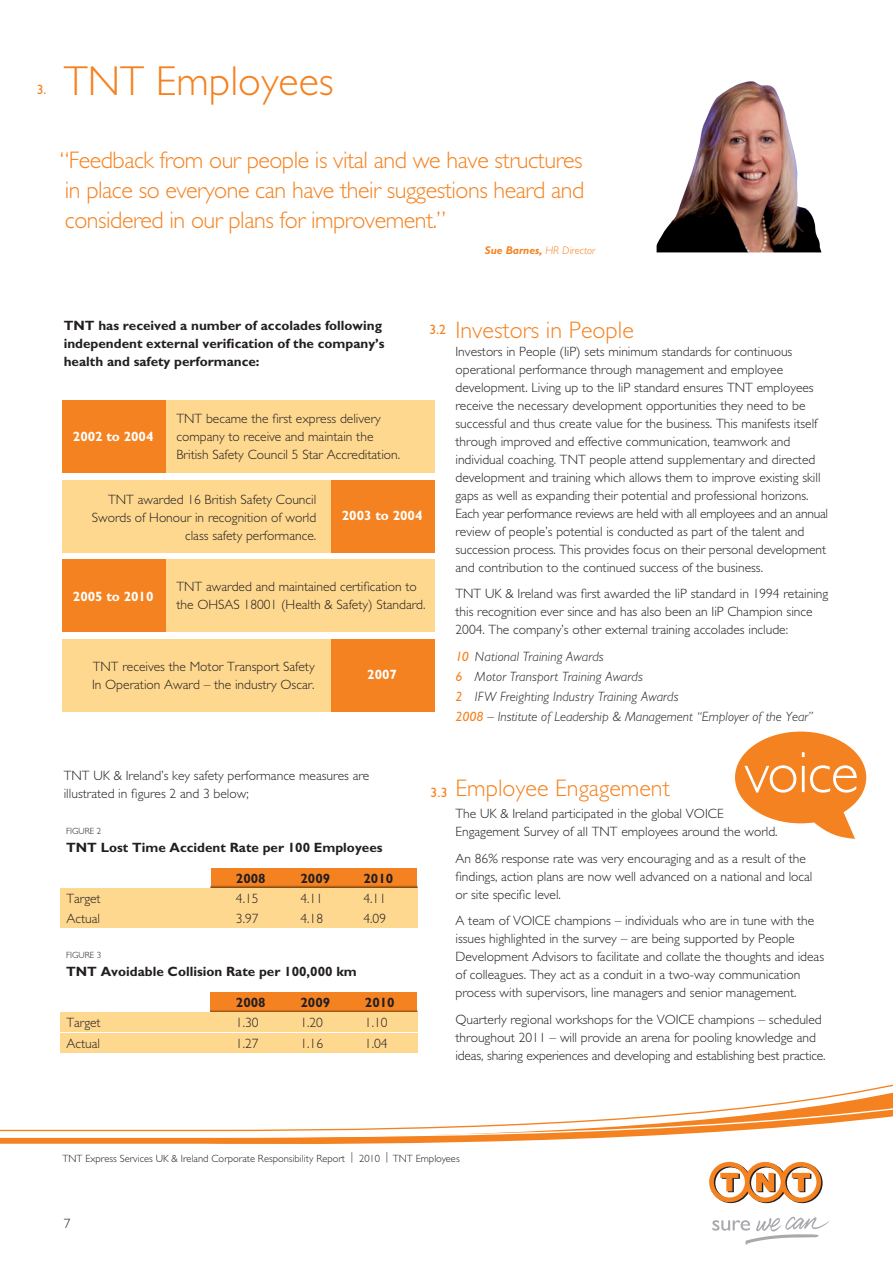
<style>
.page{position:relative;width:893px;height:1263px;background:#fff}
.page>*{position:absolute;margin:0;border:0;box-sizing:border-box;transform-origin:0 0}
.t1{font:300 42px "Gill Sans";color:#f58220}
.t2{font:300 24px/30px "Gill Sans";letter-spacing:-.02em;color:#f58220;text-align:justify}
.t3{font:300 24px "Gill Sans";color:#f58220}
.t4{font:300 13.5px/18px "Gill Sans";color:#231f20}
.t5{font:700 13.5px/18px "Gill Sans";color:#231f20}
.t6{font:italic 300 13.5px/20.1px "Gill Sans";letter-spacing:.005em;color:#231f20}
.t7{font:700 13.5px "Gill Sans";color:#fff}
.t8{font:13.5px "Gill Sans";color:#f58220}
.t9{font:italic 700 11.25px "Gill Sans";color:#f58220}
.t10{font:300 10.5px "Gill Sans";color:#231f20}
.t11{font:300 9px "Gill Sans";color:#231f20}
.s1{font-weight:300}
.s2{font-weight:400;color:#f58220}
</style>
<div class="page">
<svg style="left:735px;top:731px;width:132px;height:108px"></svg>
<div style="left:61px;top:1033px;width:357px;height:19px;background:#fed88f"></div>
<svg style="left:712px;top:1217px;width:117px;height:27px"></svg>
<svg style="left:709px;top:1162px;width:114px;height:41px"></svg>
<div style="left:61px;top:909px;width:357px;height:19px;background:#fed88f"></div>
<div style="left:61px;top:889px;width:357px;height:19px;background:#fed88f"></div>
<div style="left:211px;top:868px;width:206px;height:19px;background:#f58220"></div>
<div style="left:61px;top:1013px;width:357px;height:19px;background:#fed88f"></div>
<div style="left:211px;top:992px;width:206px;height:20px;background:#f58220"></div>
<div style="left:101px;top:401px;width:334px;height:72px;background:#fed88f"></div>
<div style="left:62px;top:401px;width:104px;height:72px;background:#f58220"></div>
<div style="left:62px;top:480px;width:334px;height:72px;background:#fed88f"></div>
<div style="left:331px;top:480px;width:104px;height:72px;background:#f58220"></div>
<div style="left:101px;top:560px;width:334px;height:72px;background:#fed88f"></div>
<div style="left:62px;top:560px;width:104px;height:72px;background:#f58220"></div>
<div style="left:62px;top:639px;width:334px;height:72px;background:#fed88f"></div>
<div style="left:331px;top:639px;width:104px;height:72px;background:#f58220"></div>
<img style="left:657px;top:81px;width:164px;height:171px">
<svg style="left:0;top:1137px;width:619px;height:6px;background:#f69c4e"></svg>
<svg style="left:0;top:1084px;width:893px;height:53px"></svg>
<p class="t8" style="left:37px;top:82px;width:11px">3.</p>
<h1 class="t1" style="left:64px;top:58px;width:271px">TNT Employees</h1>
<h2 class="t2" style="left:60px;top:145px;width:526px">“Feedback from our people is vital and we have structures in place so everyone can have their suggestions heard and considered in our plans for improvement.”</h2>
<p class="t9" style="left:485px;top:244px;width:112px">Sue Barnes, <span class="s1">HR Director</span></p>
<p class="t5" style="left:64px;top:317px;width:322px">TNT has received a number of accolades following independent external verification of the company’s health and safety performance:</p>
<p class="t8" style="left:429px;top:321px;width:18px">3.2</p>
<p class="t4" style="left:176px;top:409px;width:225px">TNT became the first express delivery company to receive and maintain the<br>British Safety Council 5 Star Accreditation.</p>
<p class="t4" style="left:92px;top:490px;width:226px;text-align:right">TNT awarded 16 British Safety Council<br>Swords of Honour in recognition of world class safety performance.</p>
<p class="t7" style="left:73px;top:428px;width:82px">2002 to 2004</p>
<p class="t7" style="left:342px;top:508px;width:82px">2003 to 2004</p>
<p class="t7" style="left:73px;top:588px;width:82px">2005 to 2010</p>
<p class="t4" style="left:176px;top:578px;width:251px">TNT awarded and maintained certification to the OHSAS 18001 (Health &amp; Safety) Standard.</p>
<p class="t4" style="left:92px;top:658px;width:224px">TNT receives the Motor Transport Safety<br>In Operation Award – the industry Oscar.</p>
<p class="t7" style="left:367px;top:667px;width:31px">2007</p>
<h2 class="t3" style="left:455px;top:316px;width:180px">Investors in People</h2>
<p class="t4" style="left:455px;top:343px;width:374px">Investors in People (IiP) sets minimum standards for continuous operational performance through management and employee development. Living up to the IiP standard ensures TNT employees receive the necessary development opportunities they need to be successful and thus create value for the business. This manifests itself through improved and effective communication, teamwork and individual coaching. TNT people attend supplementary and directed development and training which allows them to improve existing skill gaps as well as expanding their potential and professional horizons.<br>Each year performance reviews are held with all employees and an annual review of people’s potential is conducted as part of the talent and succession process. This provides focus on their personal development and contribution to the continued success of the business.</p>
<p class="t4" style="left:455px;top:585px;width:374px">TNT UK &amp; Ireland was first awarded the IiP standard in 1994 retaining this recognition ever since and has also been an IiP Champion since<br>2004. The company’s other external training accolades include:</p>
<p class="t6" style="left:455px;top:647px;width:359px"><span class="s2">10</span> National Training Awards<br><span class="s2">6</span> Motor Transport Training Awards<br><span class="s2">2</span> IFW Freighting Industry Training Awards<br><span class="s2">2008</span> – Institute of Leadership &amp; Management “Employer of the Year”</p>
<p class="t4" style="left:64px;top:767px;width:307px">TNT UK &amp; Ireland’s key safety performance measures are illustrated in figures 2 and 3 below;</p>
<p class="t11" style="left:66px;top:826px;width:37px">FIGURE 2</p>
<p class="t5" style="left:66px;top:838px;width:318px">TNT Lost Time Accident Rate per 100 Employees</p>
<p class="t5" style="left:236px;top:869px;width:31px">2008</p>
<p class="t5" style="left:300px;top:869px;width:31px">2009</p>
<p class="t5" style="left:363px;top:869px;width:31px">2010</p>
<p class="t4" style="left:66px;top:890px;width:36px">Target</p>
<p class="t4" style="left:236px;top:890px;width:24px">4.15</p>
<p class="t4" style="left:300px;top:890px;width:24px">4.11</p>
<p class="t4" style="left:363px;top:890px;width:24px">4.11</p>
<p class="t4" style="left:66px;top:910px;width:35px">Actual</p>
<p class="t4" style="left:236px;top:910px;width:24px">3.97</p>
<p class="t4" style="left:300px;top:910px;width:24px">4.18</p>
<p class="t4" style="left:363px;top:910px;width:24px">4.09</p>
<p class="t11" style="left:66px;top:950px;width:37px">FIGURE 3</p>
<p class="t5" style="left:66px;top:962px;width:292px">TNT Avoidable Collision Rate per 100,000 km</p>
<p class="t5" style="left:236px;top:994px;width:31px">2008</p>
<p class="t5" style="left:300px;top:994px;width:31px">2009</p>
<p class="t5" style="left:365px;top:994px;width:31px">2010</p>
<p class="t4" style="left:66px;top:1014px;width:36px">Target</p>
<p class="t4" style="left:236px;top:1014px;width:24px">1.30</p>
<p class="t4" style="left:300px;top:1014px;width:24px">1.20</p>
<p class="t4" style="left:365px;top:1014px;width:24px">1.10</p>
<p class="t4" style="left:66px;top:1034px;width:35px">Actual</p>
<p class="t4" style="left:236px;top:1034px;width:24px">1.27</p>
<p class="t4" style="left:300px;top:1034px;width:24px">1.16</p>
<p class="t4" style="left:365px;top:1034px;width:24px">1.04</p>
<p class="t8" style="left:431px;top:784px;width:18px">3.3</p>
<h2 class="t3" style="left:455px;top:774px;width:216px">Employee Engagement</h2>
<p class="t4" style="left:455px;top:805px;width:324px">The UK &amp; Ireland participated in the global VOICE<br>Engagement Survey of all TNT employees around the world.</p>
<p class="t4" style="left:455px;top:849px;width:358px">An 86% response rate was very encouraging and as a result of the findings, action plans are now well advanced on a national and local or site specific level.</p>
<p class="t4" style="left:455px;top:912px;width:370px">A team of VOICE champions – individuals who are in tune with the issues highlighted in the survey – are being supported by People Development Advisors to facilitate and collate the thoughts and ideas of colleagues. They act as a conduit in a two-way communication process with supervisors, line managers and senior management.</p>
<p class="t4" style="left:455px;top:1010px;width:372px">Quarterly regional workshops for the VOICE champions – scheduled throughout 2011 – will provide an arena for pooling knowledge and ideas, sharing experiences and developing and establishing best practice.</p>
<p class="t10" style="left:62px;top:1152px;width:399px">TNT Express Services UK &amp; Ireland Corporate Responsibility Report | 2010 | TNT Employees</p>
<p class="t4" style="left:64px;top:1215px;width:8px">7</p>
</div>
